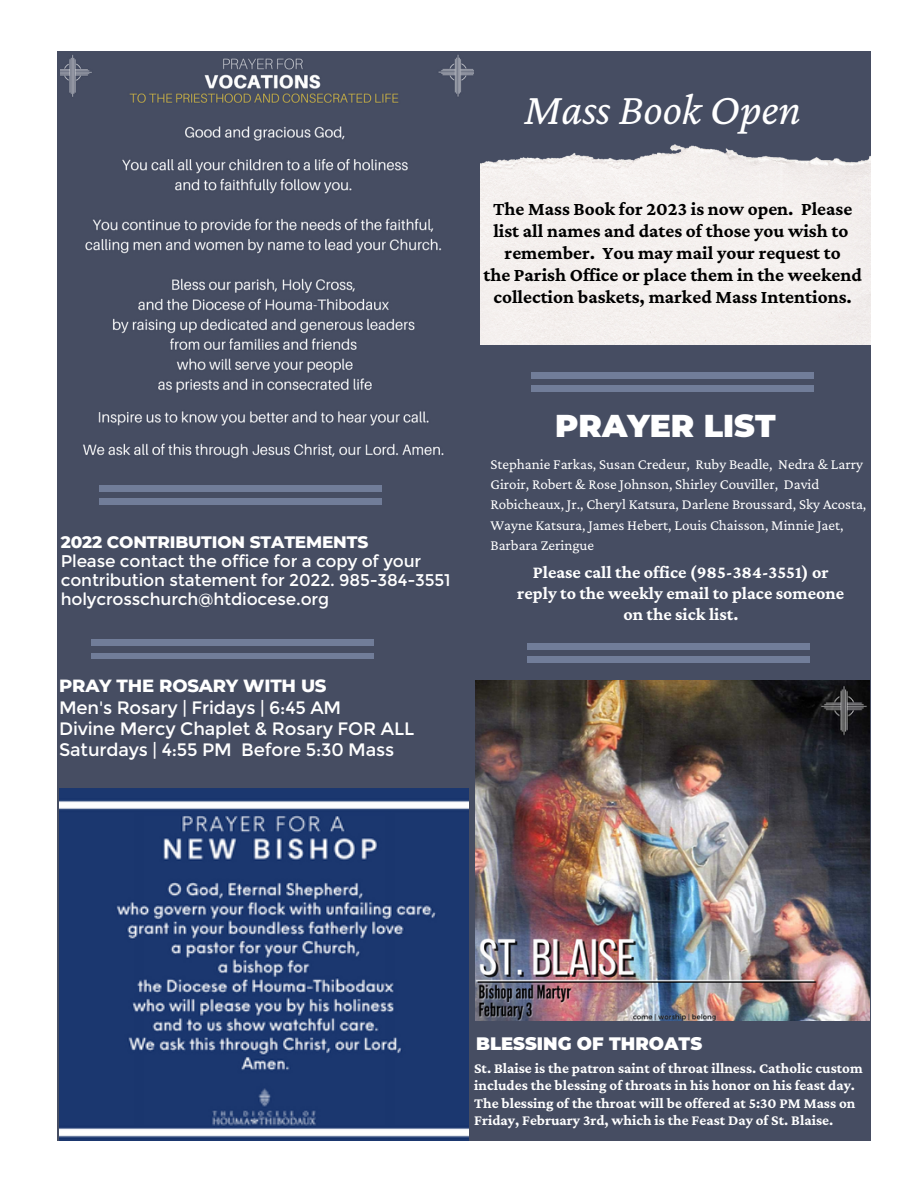
<style>
.page{position:relative;width:918px;height:1188px;background:#fff}
.page>*{position:absolute;margin:0;border:0;box-sizing:border-box;transform-origin:0 0}
.t1{font:italic 45px "Crimson Pro";color:#fff}
.t2{font:900 31.5px "Montserrat";color:#fff}
.t3{font:700 19.2px/22.2px "Crimson Pro";color:#000;text-align:center}
.t4{font:18px/21.3px "Montserrat";letter-spacing:-.01em;color:#fff}
.t5{font:700 18px/21.3px "Crimson Pro";color:#fff;text-align:center}
.t6{font:800 18px "Montserrat";letter-spacing:-.01em;color:#fff}
.t7{font:900 18px "Montserrat";color:#fff}
.t8{font:16.95px/19px "Montserrat";letter-spacing:-.01em;color:#fff}
.t9{font:800 16.95px "Montserrat";letter-spacing:-.01em;color:#fff}
.t10{font:15px/20.2px "Crimson Pro";color:#fff}
.t11{font:700 15px/17.4px "Crimson Pro";color:#fff}
</style>
<div class="page">
<div style="left:57px;top:51px;width:813px;height:1089px;background:#464d62"></div>
<img style="left:61px;top:55px;width:413px;height:404px">
<div style="left:99px;top:499px;width:282px;height:6px;background:#717d99"></div>
<div style="left:99px;top:485px;width:282px;height:6px;background:#717d99"></div>
<img style="left:59px;top:788px;width:410px;height:352px">
<img style="left:480px;top:145px;width:391px;height:200px">
<div style="left:92px;top:653px;width:282px;height:6px;background:#717d99"></div>
<div style="left:92px;top:640px;width:282px;height:6px;background:#717d99"></div>
<img style="left:476px;top:680px;width:394px;height:341px">
<div style="left:527px;top:657px;width:282px;height:5px;background:#717d99"></div>
<div style="left:527px;top:643px;width:282px;height:6px;background:#717d99"></div>
<div style="left:531px;top:386px;width:283px;height:5px;background:#717d99"></div>
<div style="left:531px;top:372px;width:283px;height:6px;background:#717d99"></div>
<h1 class="t1" style="left:524px;top:83px;width:279px">Mass Book Open</h1>
<p class="t3" style="left:483px;top:197px;width:380px">The Mass Book for 2023 is now open. Please list all names and dates of those you wish to remember. You may mail your request to<br>the Parish Office or place them in the weekend collection baskets, marked Mass Intentions.</p>
<p class="t9" style="left:61px;top:532px;width:309px">2022 CONTRIBUTION STATEMENTS</p>
<p class="t8" style="left:61px;top:551px;width:391px">Please contact the office for a copy of your contribution statement for 2022. 985-384-3551 holycrosschurch@htdiocese.org</p>
<p class="t6" style="left:59px;top:675px;width:269px">PRAY THE ROSARY WITH US</p>
<p class="t4" style="left:59px;top:697px;width:357px">Men's Rosary | Fridays | 6:45 AM<br>Divine Mercy Chaplet &amp; Rosary FOR ALL<br>Saturdays | 4:55 PM Before 5:30 Mass</p>
<h2 class="t2" style="left:555px;top:407px;width:222px">PRAYER LIST</h2>
<p class="t10" style="left:491px;top:454px;width:377px">Stephanie Farkas, Susan Credeur, Ruby Beadle, Nedra &amp; Larry Giroir, Robert &amp; Rose Johnson, Shirley Couviller, David Robicheaux, Jr., Cheryl Katsura, Darlene Broussard, Sky Acosta, Wayne Katsura, James Hebert, Louis Chaisson, Minnie Jaet, Barbara Zeringue</p>
<p class="t5" style="left:517px;top:561px;width:328px">Please call the office (985-384-3551) or reply to the weekly email to place someone on the sick list.</p>
<p class="t7" style="left:476px;top:1033px;width:228px">BLESSING OF THROATS</p>
<p class="t11" style="left:474px;top:1059px;width:390px">St. Blaise is the patron saint of throat illness. Catholic custom includes the blessing of throats in his honor on his feast day.<br>The blessing of the throat will be offered at 5:30 PM Mass on Friday, February 3rd, which is the Feast Day of St. Blaise.</p>
</div>
